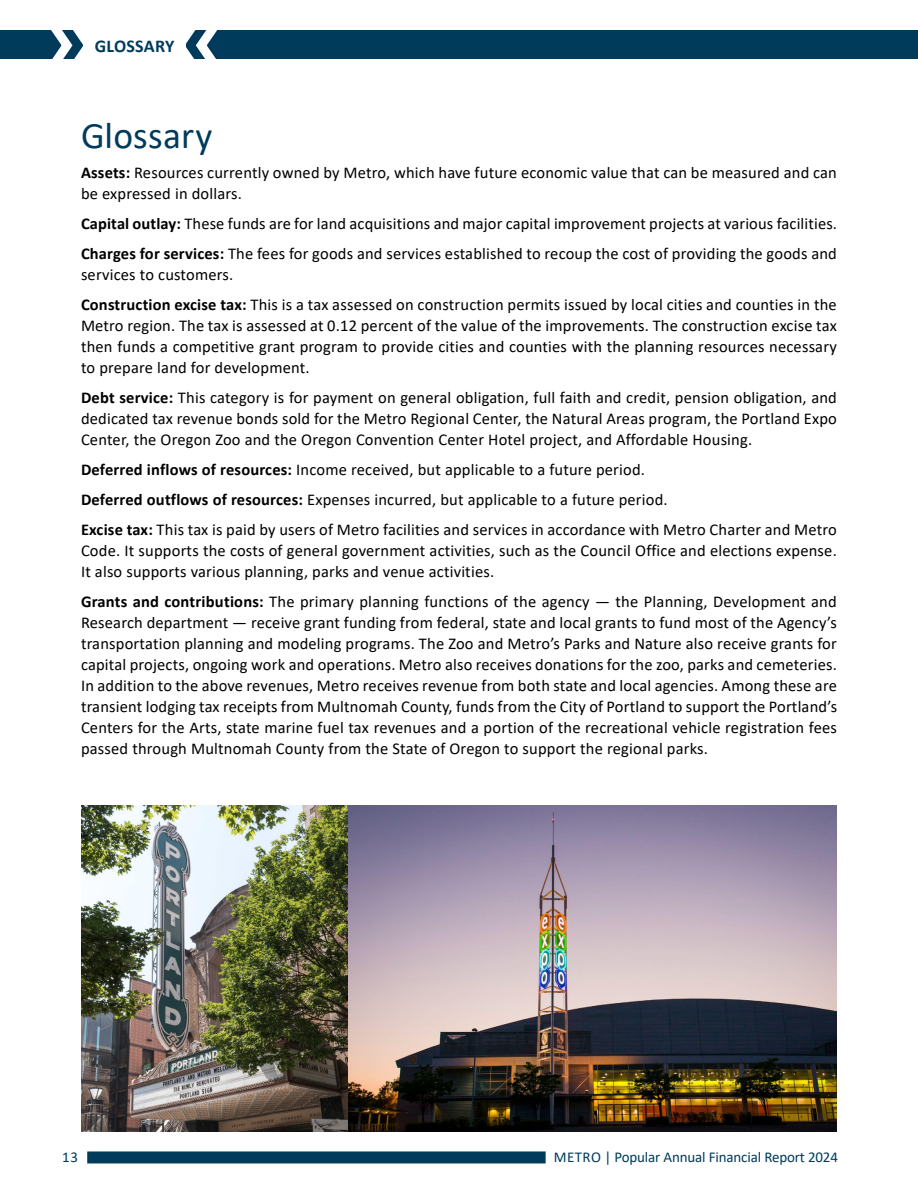
<style>
.page{position:relative;width:918px;height:1188px;background:#fff}
.page>*{position:absolute;margin:0;border:0;box-sizing:border-box;transform-origin:0 0}
.Heading_1{font:37.5px "Calibri";letter-spacing:.005em;color:#003b5c}
.t1{font:700 18px "Calibri";letter-spacing:.015em;color:#003b5c}
.t2{font:16.5px/21px "Calibri";letter-spacing:.01em;color:#000;text-align:justify}
.t3{font:15px "Calibri";letter-spacing:-.01em;color:#003b5c}
.s1{font-weight:700}
</style>
<div class="page">
<div style="left:87px;top:1151px;width:459px;height:12px;background:#003b5c"></div>
<div style="left:174px;top:31px;width:744px;height:28px;background:#003b5c"></div>
<div style="left:0;top:31px;width:86px;height:28px;background:#003b5c"></div>
<svg style="left:29px;top:30px;width:57px;height:29px"></svg>
<svg style="left:174px;top:30px;width:65px;height:29px"></svg>
<img style="left:81px;top:806px;width:756px;height:325px">
<p class="t1" style="left:95px;top:33px;width:80px">Glossary</p>
<h3 class="Heading_1" style="left:81px;top:110px;width:133px">Glossary</h3>
<p class="t2" style="left:81px;top:162px;width:757px"><span class="s1">Assets:</span> Resources currently owned by Metro, which have future economic value that can be measured and can be expressed in dollars.</p>
<p class="t2" style="left:81px;top:213px;width:758px"><span class="s1">Capital outlay:</span> These funds are for land acquisitions and major capital improvement projects at various facilities.</p>
<p class="t2" style="left:81px;top:243px;width:757px"><span class="s1">Charges for services:</span> The fees for goods and services established to recoup the cost of providing the goods and services to customers.</p>
<p class="t2" style="left:81px;top:294px;width:757px"><span class="s1">Construction excise tax:</span> This is a tax assessed on construction permits issued by local cities and counties in the Metro region. The tax is assessed at 0.12 percent of the value of the improvements. The construction excise tax then funds a competitive grant program to provide cities and counties with the planning resources necessary to prepare land for development.</p>
<p class="t2" style="left:81px;top:387px;width:757px"><span class="s1">Debt service:</span> This category is for payment on general obligation, full faith and credit, pension obligation, and dedicated tax revenue bonds sold for the Metro Regional Center, the Natural Areas program, the Portland Expo Center, the Oregon Zoo and the Oregon Convention Center Hotel project, and Affordable Housing.</p>
<p class="t2" style="left:81px;top:459px;width:566px"><span class="s1">Deferred inflows of resources:</span> Income received, but applicable to a future period.</p>
<p class="t2" style="left:81px;top:489px;width:588px"><span class="s1">Deferred outflows of resources:</span> Expenses incurred, but applicable to a future period.</p>
<p class="t2" style="left:81px;top:519px;width:757px"><span class="s1">Excise tax:</span> This tax is paid by users of Metro facilities and services in accordance with Metro Charter and Metro Code. It supports the costs of general government activities, such as the Council Office and elections expense.<br>It also supports various planning, parks and venue activities.</p>
<p class="t2" style="left:81px;top:591px;width:758px"><span class="s1">Grants and contributions:</span> The primary planning functions of the agency — the Planning, Development and Research department — receive grant funding from federal, state and local grants to fund most of the Agency’s transportation planning and modeling programs. The Zoo and Metro’s Parks and Nature also receive grants for capital projects, ongoing work and operations. Metro also receives donations for the zoo, parks and cemeteries.<br>In addition to the above revenues, Metro receives revenue from both state and local agencies. Among these are transient lodging tax receipts from Multnomah County, funds from the City of Portland to support the Portland’s Centers for the Arts, state marine fuel tax revenues and a portion of the recreational vehicle registration fees passed through Multnomah County from the State of Oregon to support the regional parks.</p>
<p class="t3" style="left:62px;top:1147px;width:17px">13</p>
<p class="t3" style="left:554px;top:1147px;width:286px">METRO | Popular Annual Financial Report 2024</p>
</div>
